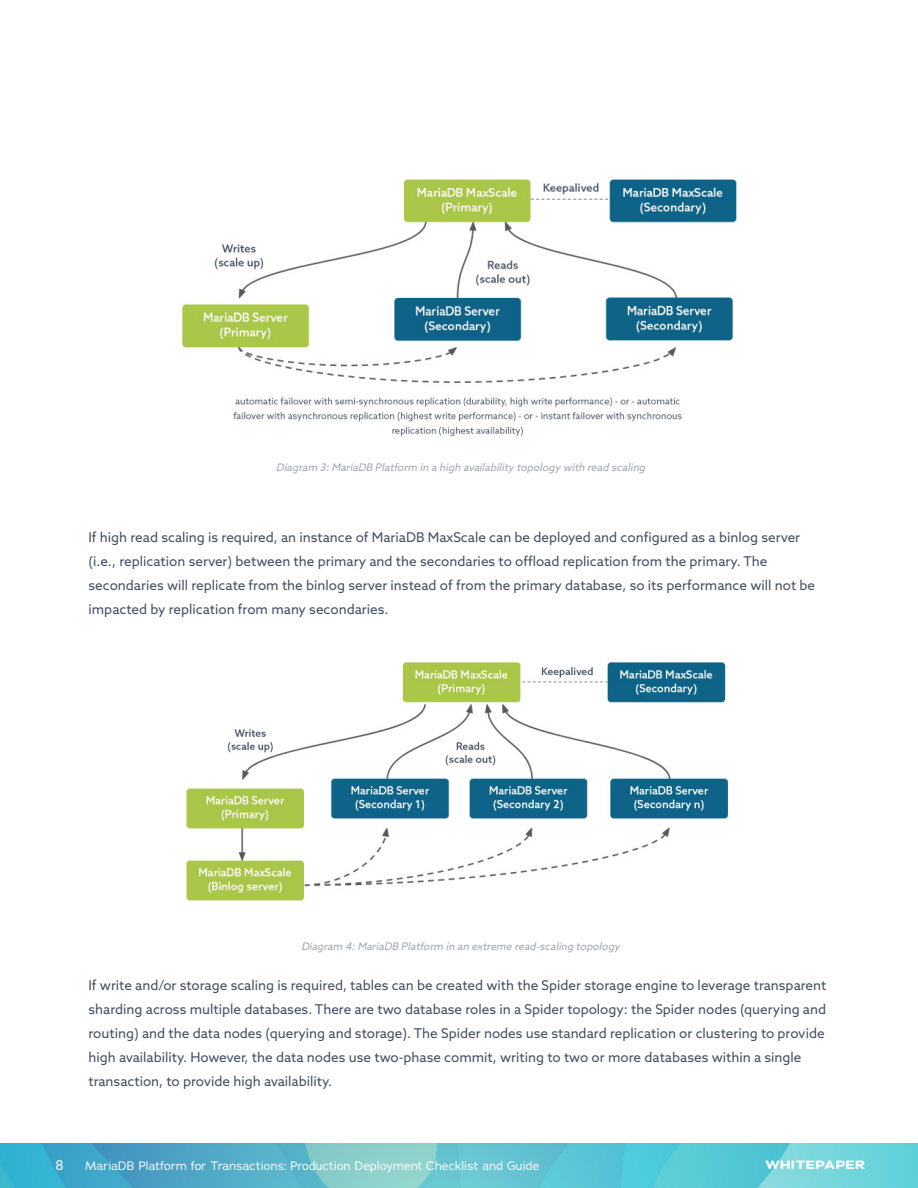
<style>
.page{position:relative;width:918px;height:1188px;background:#fff}
.page>*{position:absolute;margin:0;border:0;box-sizing:border-box;transform-origin:0 0}
.body{font:13.5px/24px "Azo Sans";color:#424f62}
.t1{font:13.5px "Azo Sans";color:#fff}
.t2{font:12px "Adrianna";letter-spacing:.02em;color:#fff}
.t3{font:700 12px "Adrianna Extended";letter-spacing:.015em;color:#fff}
.body-2{font:italic 10.5px "Azo Sans";color:#a0a7b0}
</style>
<div class="page">
<img style="left:0;top:1143px;width:918px;height:45px">
<img style="left:182px;top:179px;width:555px;height:258px">
<img style="left:186px;top:662px;width:542px;height:239px">
<p class="body-2" style="left:276px;top:461px;width:373px">Diagram 3:MariaDB Platform in a high availability topology with read scaling</p>
<p class="body" style="left:88px;top:525px;width:728px">If high read scaling is required, an instance of MariaDB MaxScale can be deployed and configured as a binlog server (i.e., replication server) between the primary and the secondaries to offload replication from the primary. The secondaries will replicate from the binlog server instead of from the primary database, so its performance will not be impacted by replication from many secondaries.</p>
<p class="body-2" style="left:301px;top:939px;width:323px">Diagram 4:MariaDB Platform in an extreme read-scaling topology</p>
<p class="body" style="left:88px;top:973px;width:739px">If write and/or storage scaling is required, tables can be created with the Spider storage engine to leverage transparent sharding across multiple databases. There are two database roles in a Spider topology: the Spider nodes (querying and routing) and the data nodes (querying and storage). The Spider nodes use standard replication or clustering to provide high availability. However, the data nodes use two-phase commit, writing to two or more databases within a single transaction, to provide high availability.</p>
<p class="t1" style="left:56px;top:1157px;width:10px">8</p>
<p class="t2" style="left:85px;top:1158px;width:456px">MariaDB Platform for Transactions: Production Deployment Checklist and Guide</p>
<p class="t3" style="left:765px;top:1157px;width:102px">WHITEPAPER</p>
</div>
